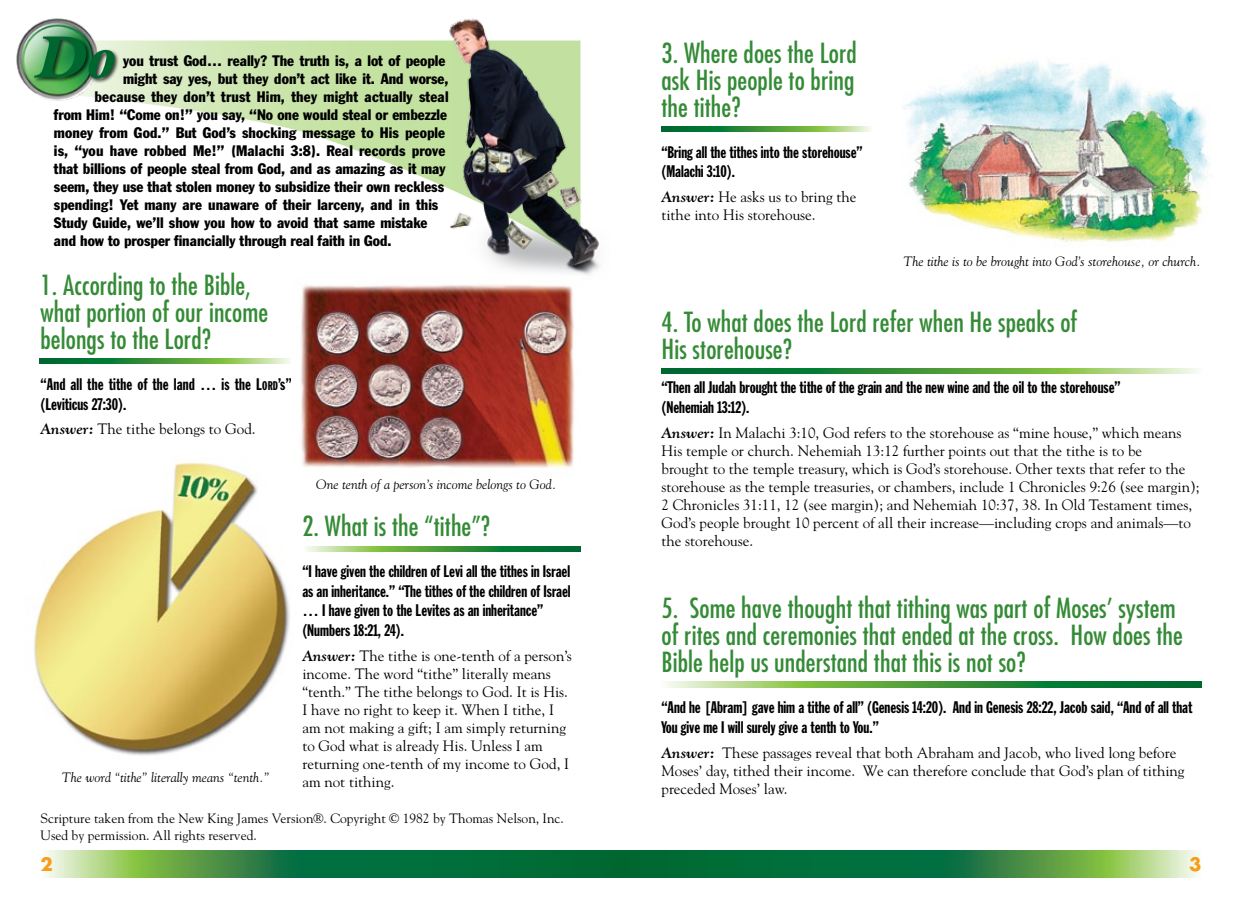
<style>
.page{position:relative;width:1242px;height:918px;background:#fff}
.page>*{position:absolute;margin:0;border:0;box-sizing:border-box;transform-origin:0 0}
.t1{font:italic 900 60px "Galliard";color:#006630}
.t2{font:condensed 27px/27px "Futura";letter-spacing:.005em;color:#348b36}
.t3{font:700 18px "Futura";color:#f99d1c}
.t4{font:16.5px/19.5px "Franklin Gothic Extra Cond";color:#000}
.t5{font:15px/18px "Goudy";color:#000}
.t6{font:condensed 15px "Franklin Gothic";color:#000}
.t7{font:italic 13.5px "Goudy";color:#000}
.t8{font:13.5px/16.2px "Goudy";color:#000}
.s1{font-style:inherit}
.s2{font-size:12.3px}
.s3{font-weight:700;font-style:italic}
</style>
<div class="page">
<svg style="left:46px;top:851px;width:1151px;height:27px"></svg>
<img style="left:34px;top:462px;width:256px;height:294px">
<svg style="left:100px;top:40px;width:345px;height:147px"></svg>
<img style="left:16px;top:18px;width:84px;height:83px">
<svg style="left:662px;top:127px;width:209px;height:5px"></svg>
<svg style="left:662px;top:369px;width:537px;height:5px"></svg>
<svg style="left:40px;top:359px;width:251px;height:5px"></svg>
<svg style="left:306px;top:546px;width:274px;height:5px"></svg>
<img style="left:903px;top:61px;width:307px;height:181px">
<svg style="left:665px;top:682px;width:537px;height:5px"></svg>
<img style="left:445px;top:18px;width:154px;height:257px">
<div style="left:33px;top:35px;width:87px;height:49px;background:#000;opacity:.75"></div>
<img style="left:301px;top:284px;width:274px;height:184px">
<h1 class="t1" style="left:38px;top:21px;width:79px">Do</h1>
<p class="t6" style="left:123px;top:51px;width:324px">you trust God… really? The truth is, a lot of people</p>
<p class="t6" style="left:123px;top:69px;width:327px">might say yes, but they don’t act like it. And worse,</p>
<p class="t6" style="left:95px;top:87px;width:356px">because they don’t trust Him, they might actually steal</p>
<p class="t6" style="left:54px;top:105px;width:395px">from Him! “Come on!” you say, “No one would steal or embezzle</p>
<p class="t6" style="left:54px;top:123px;width:393px">money from God.” But God’s shocking message to His people</p>
<p class="t6" style="left:54px;top:141px;width:393px">is, “you have robbed Me!” (Malachi 3:8). Real records prove</p>
<p class="t6" style="left:54px;top:159px;width:393px">that billions of people steal from God, and as amazing as it may</p>
<p class="t6" style="left:54px;top:177px;width:392px">seem, they use that stolen money to subsidize their own reckless</p>
<p class="t6" style="left:54px;top:195px;width:386px">spending! Yet many are unaware of their larceny, and in this</p>
<p class="t6" style="left:54px;top:213px;width:375px">Study Guide, we’ll show you how to avoid that same mistake</p>
<p class="t6" style="left:54px;top:231px;width:339px">and how to prosper financially through real faith in God.</p>
<h2 class="t2" style="left:40px;top:271px;width:229px">1. According to the Bible, what portion of our income belongs to the Lord?</h2>
<p class="t4" style="left:40px;top:375px;width:253px">“And all the tithe of the land … is the <span class="s1">L</span><span class="s2">ord</span>’s” (Leviticus 27:30).</p>
<p class="t5" style="left:40px;top:420px;width:217px"><span class="s3">Answer:</span> The tithe belongs to God.</p>
<p class="t7" style="left:62px;top:769px;width:209px">The word “tithe” literally means “tenth.”</p>
<p class="t7" style="left:316px;top:477px;width:242px">One tenth of a person’s income belongs to God.</p>
<h2 class="t2" style="left:302px;top:512px;width:189px">2. What is the “tithe”?</h2>
<p class="t4" style="left:302px;top:562px;width:270px">“I have given the children of Levi all the tithes in Israel as an inheritance.” “The tithes of the children of Israel … I have given to the Levites as an inheritance” (Numbers 18:21, 24).</p>
<p class="t5" style="left:302px;top:646px;width:271px"><span class="s3">Answer:</span> The tithe is one-tenth of a person’s income. The word “tithe” literally means “tenth.” The tithe belongs to God. It is His.<br>I have no right to keep it. When I tithe, I am not making a gift; I am simply returning to God what is already His. Unless I am returning one-tenth of my income to God, I am not tithing.</p>
<p class="t8" style="left:40px;top:810px;width:525px">Scripture taken from the New King James Version®. Copyright © 1982 by Thomas Nelson, Inc.<br>Used by permission. All rights reserved.</p>
<h2 class="t2" style="left:662px;top:39px;width:197px;text-align:justify">3. Where does the Lord ask His people to bring the tithe?</h2>
<p class="t4" style="left:662px;top:142px;width:203px">“Bring all the tithes into the storehouse” (Malachi 3:10).</p>
<p class="t5" style="left:662px;top:188px;width:196px"><span class="s3">Answer:</span> He asks us to bring the tithe into His storehouse.</p>
<p class="t7" style="left:903px;top:253px;width:299px">The tithe is to be brought into God’s storehouse, or church.</p>
<h2 class="t2" style="left:662px;top:308px;width:417px">4. To what does the Lord refer when He speaks of<br>His storehouse?</h2>
<p class="t4" style="left:662px;top:378px;width:461px">“Then all Judah brought the tithe of the grain and the new wine and the oil to the storehouse” (Nehemiah 13:12).</p>
<p class="t5" style="left:662px;top:423px;width:540px"><span class="s3">Answer:</span> In Malachi 3:10, God refers to the storehouse as “mine house,” which means His temple or church. Nehemiah 13:12 further points out that the tithe is to be<br>brought to the temple treasury, which is God’s storehouse. Other texts that refer to the storehouse as the temple treasuries, or chambers, include 1 Chronicles 9:26 (see margin); 2 Chronicles 31:11, 12 (see margin); and Nehemiah 10:37, 38. In Old Testament times, God’s people brought 10 percent of all their increase—including crops and animals—to the storehouse.</p>
<h2 class="t2" style="left:662px;top:594px;width:523px">5. Some have thought that tithing was part of Moses’ system of rites and ceremonies that ended at the cross. How does the<br>Bible help us understand that this is not so?</h2>
<p class="t4" style="left:662px;top:698px;width:532px">“And he [Abram] gave him a tithe of all” (Genesis 14:20). And in Genesis 28:22, Jacob said, “And of all that<br>You give me I will surely give a tenth to You.”</p>
<p class="t5" style="left:662px;top:743px;width:525px"><span class="s3">Answer:</span> These passages reveal that both Abraham and Jacob, who lived long before<br>Moses’ day, tithed their income. We can therefore conclude that God’s plan of tithing preceded Moses’ law.</p>
<p class="t3" style="left:40px;top:852px;width:14px">2</p>
<p class="t3" style="left:1189px;top:852px;width:14px">3</p>
</div>
